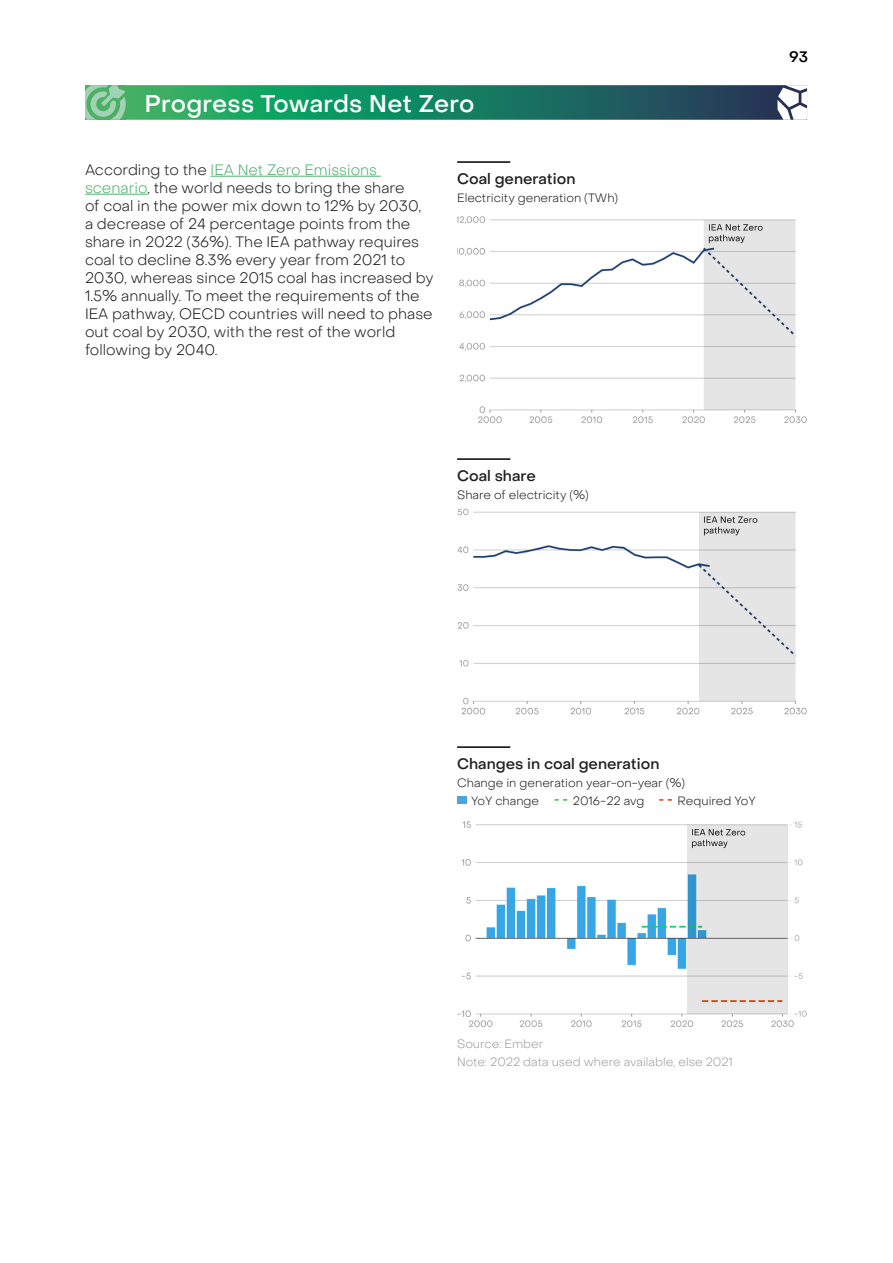
<style>
.page{position:relative;width:893px;height:1263px;background:#fff}
.page>*{position:absolute;margin:0;border:0;box-sizing:border-box;transform-origin:0 0}
.t1{font:500 24px "Object Sans";letter-spacing:.01em;color:#fff}
.t2{font:300 15px/18px "Object Sans";color:#202020}
.t3{font:500 15px "Object Sans";color:#202020}
.t4{font:500 15px "Object Sans";color:#000}
.t5{font:300 12px "Object Sans";color:#202020}
.t6{font:300 12px/18px "Object Sans";color:#a29f9d}
.s1{color:#4eb26e}
</style>
<div class="page">
<img style="left:457px;top:821px;width:350px;height:206px">
<img style="left:457px;top:508px;width:350px;height:207px">
<img style="left:457px;top:216px;width:350px;height:207px">
<svg style="left:85px;top:85px;width:722px;height:35px;background:#2a8468"></svg>
<hr style="left:211px;top:176px;width:170px;height:1px;background:#4eb26e">
<hr style="left:85px;top:194px;width:62px;height:1px;background:#4eb26e">
<hr style="left:457px;top:161px;width:53px;height:2px;background:#000">
<hr style="left:457px;top:458px;width:53px;height:2px;background:#000">
<hr style="left:457px;top:746px;width:53px;height:2px;background:#000">
<div style="left:457px;top:796px;width:9px;height:8px;background:#4ba5dd"></div>
<svg style="left:554px;top:799px;width:13px;height:2px"></svg>
<svg style="left:659px;top:799px;width:13px;height:2px"></svg>
<h1 class="t1" style="left:145px;top:89px;width:331px">Progress Towards Net Zero</h1>
<p class="t2" style="left:85px;top:161px;width:350px">According to the <span class="s1">IEA Net Zero Emissions scenario</span>, the world needs to bring the share<br>of coal in the power mix down to 12% by 2030,<br>a decrease of 24 percentage points from the share in 2022 (36%). The IEA pathway requires coal to decline 8.3% every year from 2021 to 2030, whereas since 2015 coal has increased by 1.5% annually. To meet the requirements of the IEA pathway, OECD countries will need to phase out coal by 2030, with the rest of the world following by 2040.</p>
<p class="t3" style="left:457px;top:170px;width:120px">Coal generation</p>
<p class="t5" style="left:457px;top:191px;width:163px">Electricity generation (TWh)</p>
<p class="t3" style="left:457px;top:467px;width:80px">Coal share</p>
<p class="t5" style="left:457px;top:488px;width:133px">Share of electricity (%)</p>
<p class="t4" style="left:789px;top:48px;width:20px">93</p>
<p class="t3" style="left:457px;top:755px;width:204px">Changes in coal generation</p>
<p class="t5" style="left:457px;top:776px;width:230px">Change in generation year-on-year (%)</p>
<p class="t5" style="left:471px;top:794px;width:70px">YoY change</p>
<p class="t5" style="left:573px;top:794px;width:73px">2016-22 avg</p>
<p class="t5" style="left:678px;top:794px;width:80px">Required YoY</p>
<p class="t6" style="left:457px;top:1035px;width:277px">Source: Ember<br>Note: 2022 data used where available, else 2021</p>
</div>
